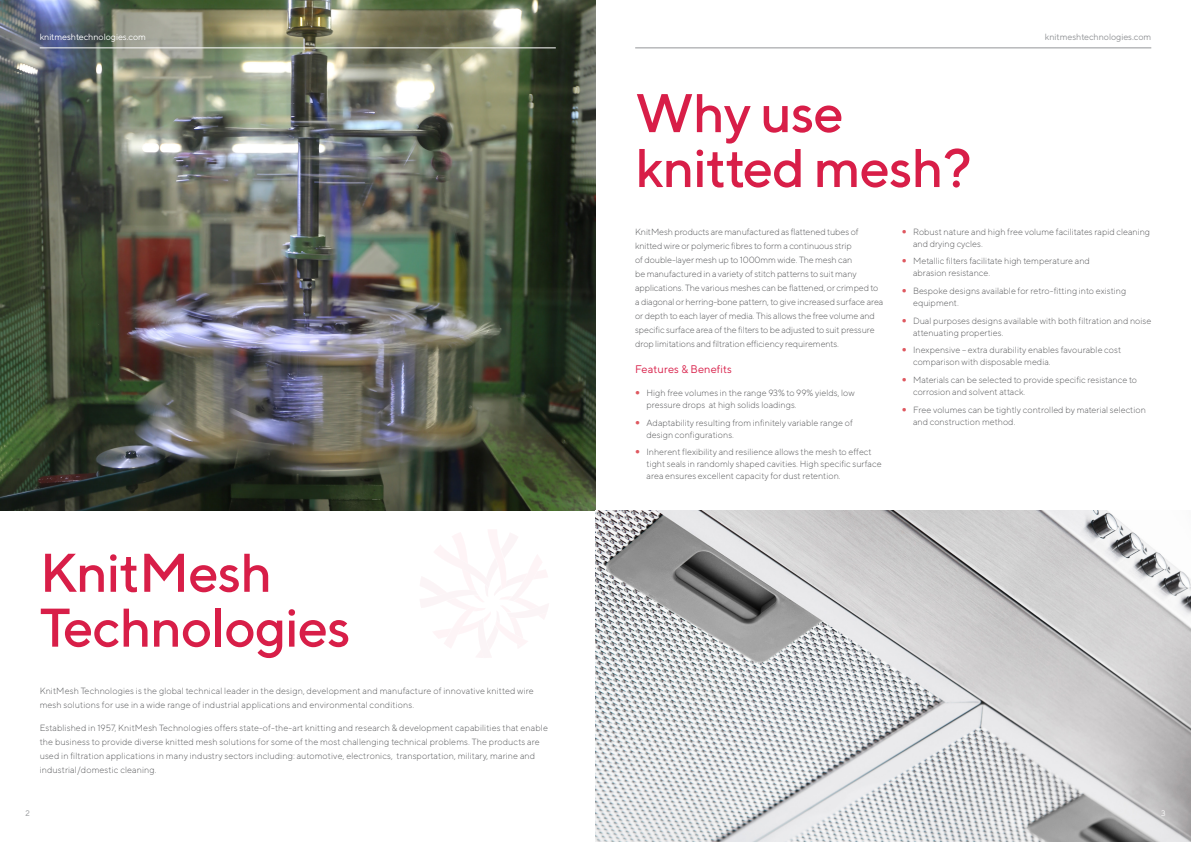
<style>
.page{position:relative;width:1191px;height:842px;background:#fff}
.page>*{position:absolute;margin:0;border:0;box-sizing:border-box;transform-origin:0 0}
.Extra_Large_Header{font:500 54.3px/54.9px "TT Norms";letter-spacing:-.02em;color:#d81e48}
.Sub_Header{font:11px "TT Norms";letter-spacing:.01em;color:#d81e48}
.Body{font:300 9px/14px "TT Norms";color:#57585a}
.t1{font:9px "TT Norms";letter-spacing:-.01em;color:#939598}
.t2{font:9px "TT Norms";letter-spacing:-.01em;color:#fff}
.t3{font:8px "TT Norms";color:#939598}
.t4{font:8px "TT Norms";color:#fff}
</style>
<div class="page">
<svg style="left:420px;top:530px;width:128px;height:128px"></svg>
<hr style="left:635px;top:48px;width:516px;height:1px;background:#939598">
<img style="left:0;top:0;width:595px;height:510px">
<img style="left:595px;top:510px;width:596px;height:332px">
<p class="t2" style="left:40px;top:31px;width:108px">knitmeshtechnologies.com</p>
<p class="Extra_Large_Header" style="left:40px;top:544px;width:312px">KnitMesh<br>Technologies</p>
<p class="Body" style="left:40px;top:684px;width:496px">KnitMesh Technologies is the global technical leader in the design, development and manufacture of innovative knitted wire mesh solutions for use in a wide range of industrial applications and environmental conditions.</p>
<p class="Body" style="left:40px;top:720px;width:510px">Established in 1957, KnitMesh Technologies offers state-of-the-art knitting and research &amp; development capabilities that enable the business to provide diverse knitted mesh solutions for some of the most challenging technical problems. The products are used in filtration applications in many industry sectors including: automotive, electronics, transportation, military, marine and industrial/domestic cleaning.</p>
<p class="t3" style="left:26px;top:808px;width:6px">2</p>
<p class="Extra_Large_Header" style="left:635px;top:84px;width:210px">Why use</p>
<p class="Extra_Large_Header" style="left:635px;top:139px;width:338px">knitted mesh?</p>
<p class="t1" style="left:1045px;top:31px;width:108px">knitmeshtechnologies.com</p>
<p class="Body" style="left:635px;top:224px;width:250px">KnitMesh products are manufactured as flattened tubes of knitted wire or polymeric fibres to form a continuous strip<br>of double-layer mesh up to 1000mm wide. The mesh can<br>be manufactured in a variety of stitch patterns to suit many applications. The various meshes can be flattened, or crimped to a diagonal or herring-bone pattern, to give increased surface area or depth to each layer of media. This allows the free volume and specific surface area of the filters to be adjusted to suit pressure drop limitations and filtration efficiency requirements.</p>
<p class="Body" style="left:913px;top:225px;width:239px;line-height:12px">Robust nature and high free volume facilitates rapid cleaning and drying cycles.</p>
<p class="Body" style="left:913px;top:255px;width:178px;line-height:12px">Metallic filters facilitate high temperature and abrasion resistance.</p>
<p class="Body" style="left:913px;top:285px;width:215px;line-height:12px">Bespoke designs available for retro-fitting into existing equipment.</p>
<p class="Body" style="left:913px;top:314px;width:240px;line-height:12px">Dual purposes designs available with both filtration and noise attenuating properties.</p>
<p class="Body" style="left:913px;top:344px;width:209px;line-height:12px">Inexpensive – extra durability enables favourable cost comparison with disposable media.</p>
<p class="Body" style="left:913px;top:374px;width:225px;line-height:12px">Materials can be selected to provide specific resistance to corrosion and solvent attack.</p>
<p class="Body" style="left:913px;top:403px;width:234px;line-height:12px">Free volumes can be tightly controlled by material selection and construction method.</p>
<p class="Sub_Header" style="left:635px;top:362px;width:98px">Features &amp; Benefits</p>
<p class="Body" style="left:646px;top:387px;width:210px;line-height:12px">High free volumes in the range 93% to 99% yields, low pressure drops at high solids loadings.</p>
<p class="Body" style="left:646px;top:416px;width:208px;line-height:12px">Adaptability resulting from infinitely variable range of design configurations.</p>
<p class="Body" style="left:646px;top:446px;width:237px;line-height:12px">Inherent flexibility and resilience allows the mesh to effect tight seals in randomly shaped cavities. High specific surface area ensures excellent capacity for dust retention.</p>
<p class="t4" style="left:1161px;top:808px;width:6px">3</p>
</div>
